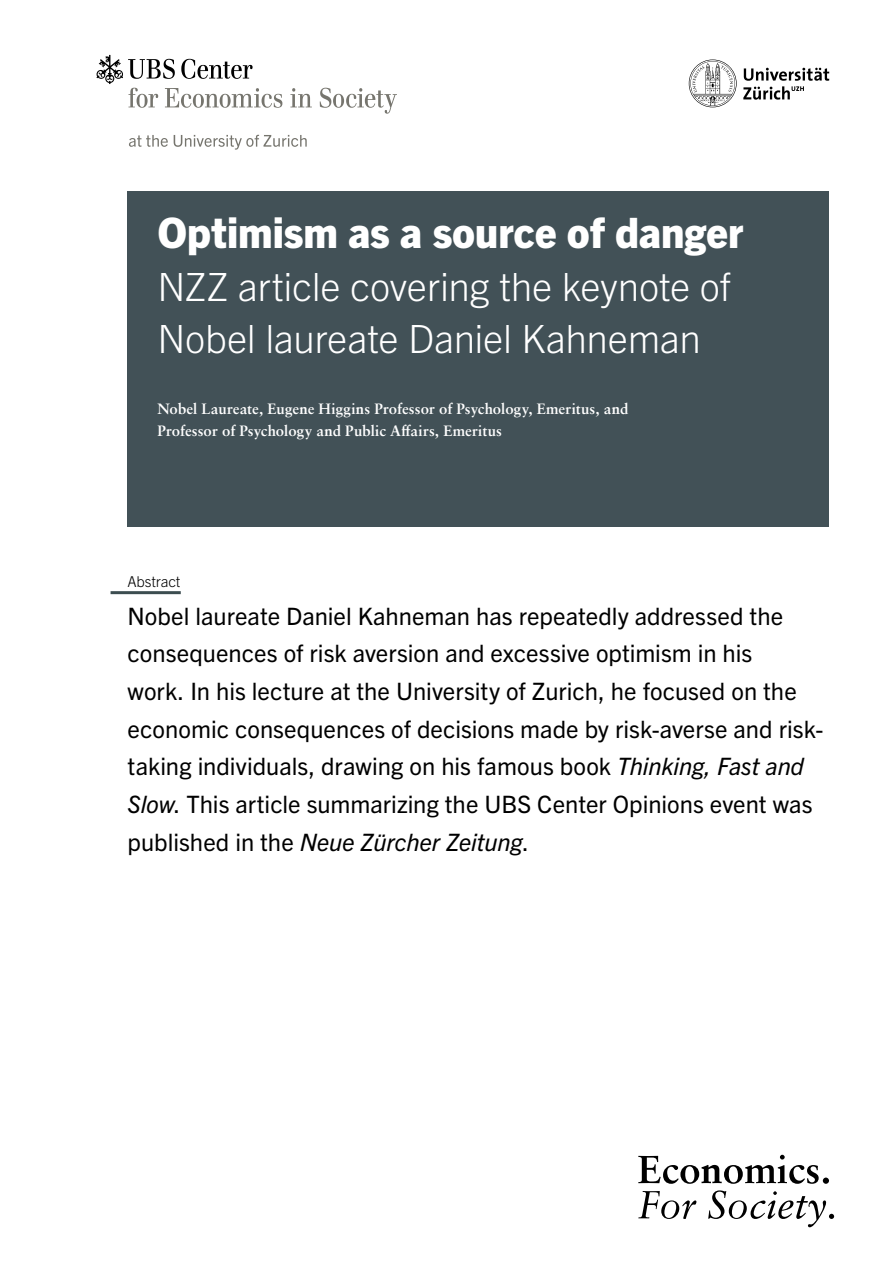
<style>
.page{position:relative;width:893px;height:1263px;background:#fff}
.page>*{position:absolute;margin:0;border:0;box-sizing:border-box;transform-origin:0 0}
.Titelseite{font:800 42px "Trade Gothic Next LT Pro";color:#fff}
.Titelseite-2{font:300 39px/52.8px "Trade Gothic Next LT Pro";letter-spacing:-.01em;color:#fff}
.Lauftext{font:24px/37.7px "Trade Gothic Next LT Pro";color:#000}
.Titelseite-3{font:700 15px/22.6px "Sabon LT Pro";letter-spacing:.005em;color:#fff}
.Rubrik_blue{font:300 15px "Trade Gothic Next LT Pro";letter-spacing:-.01em;color:#000}
.s1{font-style:italic}
</style>
<div class="page">
<div style="left:128px;top:191px;width:701px;height:336px;background:#425157"></div>
<svg style="left:290px;top:88px;width:22px;height:19px"></svg>
<svg style="left:320px;top:88px;width:77px;height:26px"></svg>
<svg style="left:129px;top:135px;width:39px;height:12px"></svg>
<svg style="left:174px;top:135px;width:133px;height:15px"></svg>
<svg style="left:96px;top:55px;width:186px;height:53px"></svg>
<svg style="left:638px;top:1190px;width:196px;height:37px"></svg>
<svg style="left:638px;top:1155px;width:191px;height:29px"></svg>
<hr style="left:111px;top:591px;width:70px;height:3px;background:#3c4d50">
<svg style="left:689px;top:60px;width:140px;height:47px"></svg>
<p class="Titelseite" style="left:157px;top:203px;width:588px">Optimism as a source of danger</p>
<p class="Titelseite-2" style="left:157px;top:257px;width:575px">NZZ article covering the keynote of<br>Nobel laureate Daniel Kahneman</p>
<p class="Titelseite-3" style="left:157px;top:397px;width:473px">Nobel Laureate, Eugene Higgins Professor of Psychology, Emeritus, and<br>Professor of Psychology and Public Affairs, Emeritus</p>
<p class="Rubrik_blue" style="left:128px;top:571px;width:55px">Abstract</p>
<p class="Lauftext" style="left:128px;top:595px;width:697px">Nobel laureate Daniel Kahneman has repeatedly addressed the consequences of risk aversion and excessive optimism in his<br>work. In his lecture at the University of Zurich, he focused on the economic consequences of decisions made by risk-averse and risk&shy;taking individuals, drawing on his famous book <span class="s1">Thinking, Fast and Slow</span>. This article summarizing the UBS Center Opinions event was published in the <span class="s1">Neue Zürcher Zeitung</span>.</p>
</div>
